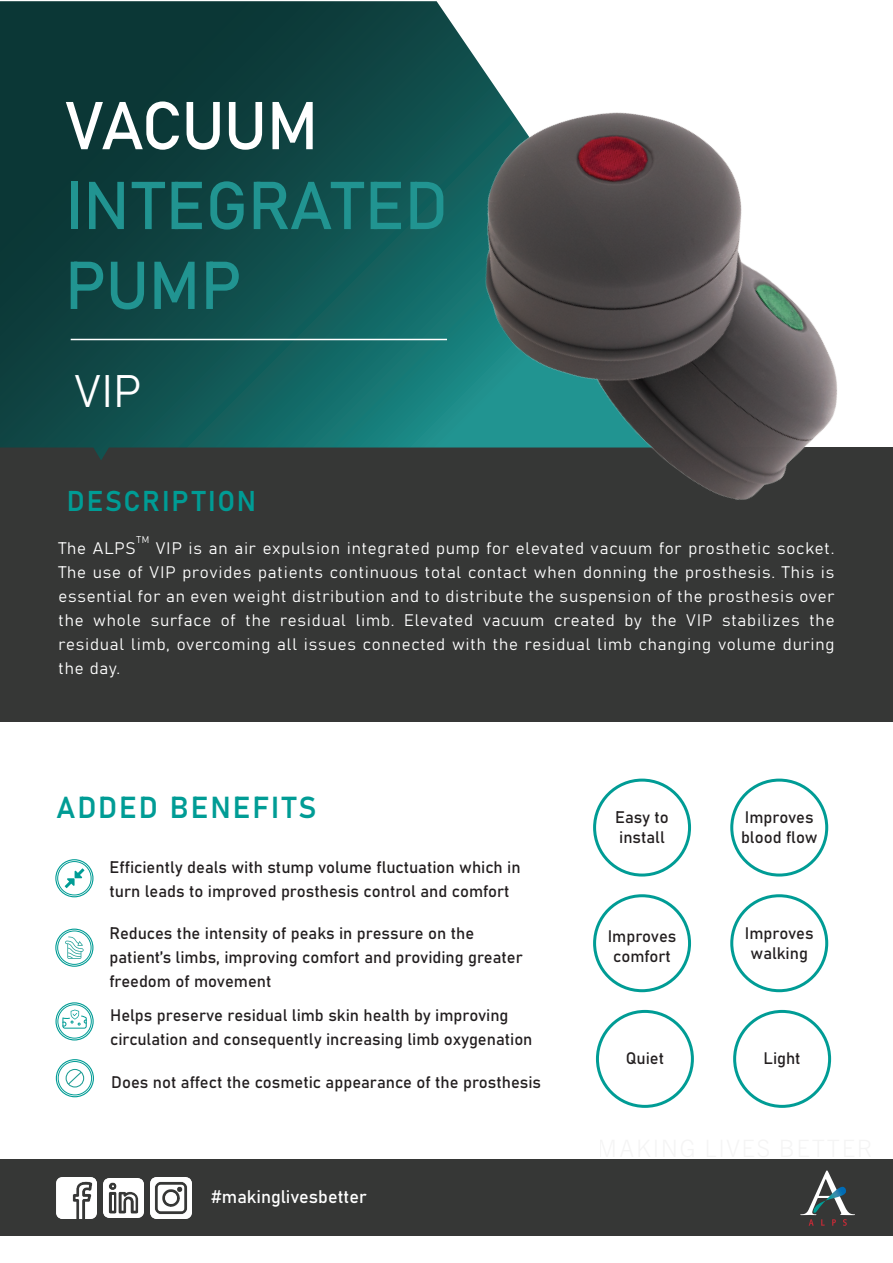
<style>
.page{position:relative;width:893px;height:1263px;background:#fff}
.page>*{position:absolute;margin:0;border:0;box-sizing:border-box;transform-origin:0 0}
.t1{font:66.6px/79.8px "Bahnschrift";color:#219491}
.t2{font:66.6px "Bahnschrift";letter-spacing:-.02em;color:#fff}
.t3{font:45px "Bahnschrift";color:#fff}
.t4{font:30px "Bahnschrift";letter-spacing:.07em;color:#009c95}
.t5{font:28.2px "Bahnschrift";letter-spacing:.07em;color:#009c95}
.t6{font:18px "Bahnschrift";color:#fff}
.t7{font:16.5px/19.8px "Bahnschrift";color:#231f20}
.t8{font:16.5px/24px "Bahnschrift";letter-spacing:.05em;color:#fff;text-align:justify}
.t9{font:9.6px "Bahnschrift";color:#fff}
</style>
<div class="page">
<div style="left:0;top:447px;width:893px;height:275px;background:#363736"></div>
<div style="left:55px;top:928px;width:38px;height:39px;border:1px solid #009c95;border-radius:50%"></div>
<div style="left:57px;top:930px;width:34px;height:35px;border:1px solid #009c95;border-radius:50%"></div>
<div style="left:55px;top:859px;width:38px;height:38px;border:1px solid #009c95;border-radius:50%"></div>
<div style="left:57px;top:861px;width:34px;height:34px;border:1px solid #009c95;border-radius:50%"></div>
<svg style="left:65px;top:868px;width:19px;height:20px"></svg>
<div style="left:55px;top:1002px;width:39px;height:38px;border:1px solid #009c95;border-radius:50%"></div>
<div style="left:57px;top:1004px;width:35px;height:34px;border:1px solid #009c95;border-radius:50%"></div>
<svg style="left:62px;top:1009px;width:25px;height:20px"></svg>
<div style="left:593px;top:779px;width:98px;height:97px;border:3px solid #009c95;border-radius:50%"></div>
<div style="left:730px;top:779px;width:98px;height:97px;border:3px solid #009c95;border-radius:50%"></div>
<div style="left:593px;top:894px;width:98px;height:98px;border:3px solid #009c95;border-radius:50%"></div>
<div style="left:730px;top:894px;width:98px;height:98px;border:3px solid #009c95;border-radius:50%"></div>
<div style="left:596px;top:1010px;width:98px;height:98px;border:3px solid #009c95;border-radius:50%"></div>
<div style="left:733px;top:1010px;width:98px;height:98px;border:3px solid #009c95;border-radius:50%"></div>
<div style="left:56px;top:1059px;width:38px;height:38px;border:1px solid #009c95;border-radius:50%"></div>
<div style="left:58px;top:1061px;width:34px;height:34px;border:1px solid #009c95;border-radius:50%"></div>
<svg style="left:66px;top:1069px;width:18px;height:18px"></svg>
<svg style="left:65px;top:936px;width:19px;height:23px"></svg>
<svg style="left:0;top:1px;width:253px;height:459px"></svg>
<hr style="left:71px;top:339px;width:376px;height:1px;background:#fff">
<img style="left:253px;top:1px;width:584px;height:499px">
<div style="left:0;top:1160px;width:893px;height:76px;background:#363736"></div>
<svg style="left:800px;top:1170px;width:55px;height:56px"></svg>
<img style="left:56px;top:1178px;width:40px;height:40px">
<img style="left:151px;top:1178px;width:40px;height:40px">
<img style="left:104px;top:1178px;width:40px;height:40px">
<h1 class="t2" style="left:65px;top:75px;width:255px">VACUUM</h1>
<h1 class="t1" style="left:65px;top:161px;width:385px">INTEGRATED<br>PUMP</h1>
<h2 class="t3" style="left:74px;top:357px;width:69px">VIP</h2>
<h3 class="t5" style="left:67px;top:480px;width:191px">DESCRIPTION</h3>
<p class="t8" style="left:58px;top:535px;width:79px">The ALPS</p>
<p class="t9" style="left:137px;top:532px;width:14px">TM</p>
<p class="t8" style="left:58px;top:535px;width:777px;text-indent:97px">VIP is an air expulsion integrated pump for elevated vacuum for prosthetic socket.<br>The use of VIP provides patients continuous total contact when donning the prosthesis. This is essential for an even weight distribution and to distribute the suspension of the prosthesis over the whole surface of the residual limb. Elevated vacuum created by the VIP stabilizes the residual limb, overcoming all issues connected with the residual limb changing volume during the day.</p>
<h3 class="t4" style="left:56px;top:785px;width:262px">ADDED BENEFITS</h3>
<p class="t7" style="left:110px;top:854px;width:413px;line-height:24px">Efficiently deals with stump volume fluctuation which in turn leads to improved prosthesis control and comfort</p>
<p class="t7" style="left:110px;top:920px;width:415px;line-height:24px">Reduces the intensity of peaks in pressure on the patient’s limbs, improving comfort and providing greater freedom of movement</p>
<p class="t7" style="left:110px;top:1002px;width:424px;line-height:24px">Helps preserve residual limb skin health by improving circulation and consequently increasing limb oxygenation</p>
<p class="t7" style="left:111px;top:1071px;width:431px">Does not affect the cosmetic appearance of the prosthesis</p>
<p class="t6" style="left:211px;top:1183px;width:158px">#makinglivesbetter</p>
<p class="t7" style="left:615px;top:806px;width:55px">Easy to install</p>
<p class="t7" style="left:608px;top:925px;width:70px;text-align:center">Improves comfort</p>
<p class="t7" style="left:741px;top:807px;width:78px">Improves blood flow</p>
<p class="t7" style="left:745px;top:922px;width:70px;text-align:center">Improves walking</p>
<p class="t7" style="left:626px;top:1047px;width:40px">Quiet</p>
<p class="t7" style="left:764px;top:1047px;width:39px">Light</p>
</div>
